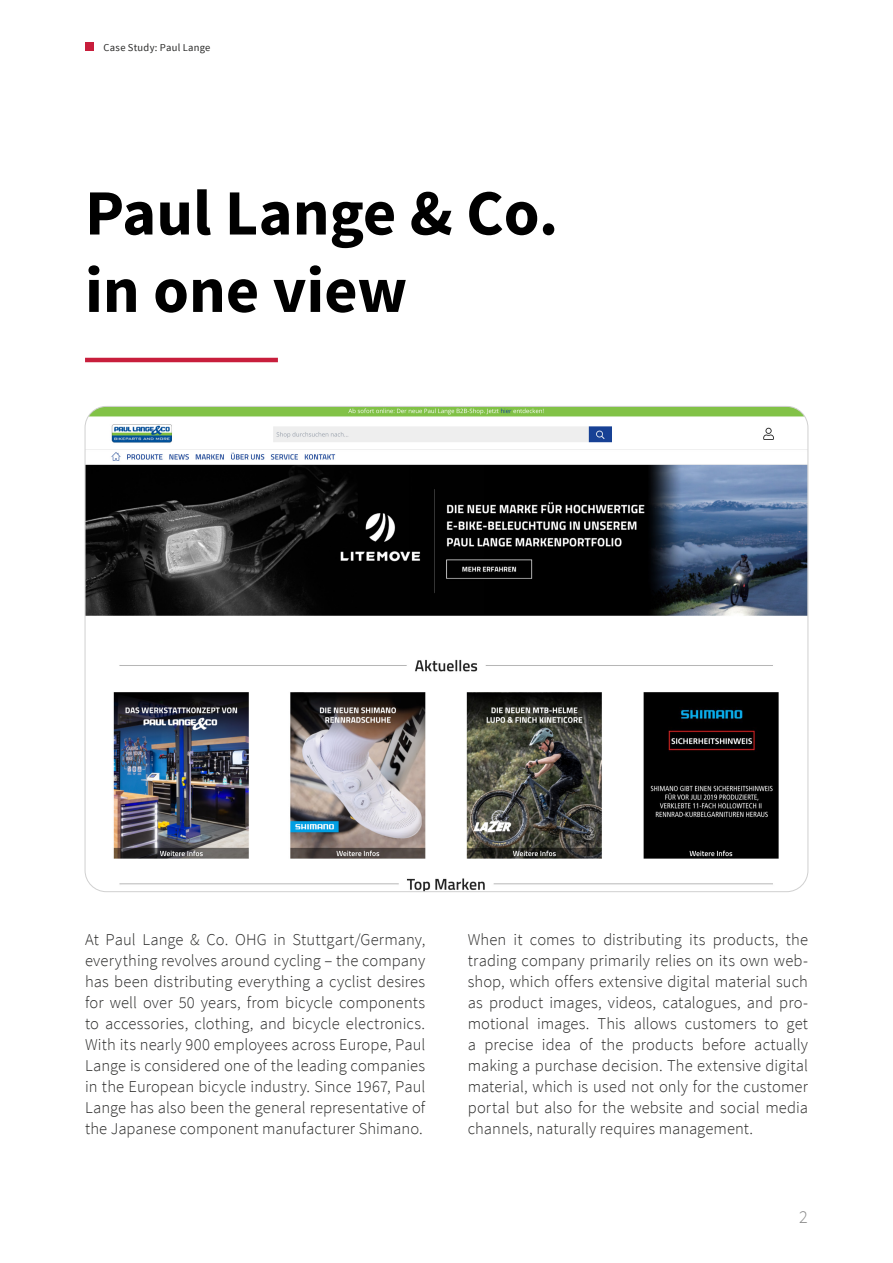
<style>
.page{position:relative;width:893px;height:1263px;background:#fff}
.page>*{position:absolute;margin:0;border:0;box-sizing:border-box;transform-origin:0 0}
.t1{font:700 64.5px/77.4px "Source Sans Pro";color:#000}
.t2{font:300 18px "Source Sans Pro";color:#878787}
.t3{font:300 16.5px/21px "Source Sans Pro";letter-spacing:.005em;color:#282827;text-align:justify}
.t4{font:10.5px "Source Sans Pro";letter-spacing:.025em;color:#282827}
</style>
<div class="page">
<div style="left:85px;top:43px;width:9px;height:8px;background:#c81e3c"></div>
<hr style="left:85px;top:358px;width:193px;height:4px;background:#c81e3c">
<img style="left:85px;top:406px;width:723px;height:486px">
<p class="t4" style="left:104px;top:41px;width:108px">Case Study: Paul Lange</p>
<h1 class="t1" style="left:85px;top:177px;width:475px">Paul Lange &amp; Co. in one view</h1>
<p class="t3" style="left:85px;top:929px;width:342px">At Paul Lange &amp; Co. OHG in Stuttgart/Germany, everything revolves around cycling – the company has been distributing everything a cyclist desires for well over 50 years, from bicycle components to accessories, clothing, and bicycle electronics.<br>With its nearly 900 employees across Europe, Paul Lange is considered one of the leading companies in the European bicycle industry. Since 1967, Paul Lange has also been the general representative of the Japanese component manufacturer Shimano.</p>
<p class="t3" style="left:468px;top:929px;width:342px">When it comes to distributing its products, the trading company primarily relies on its own web&shy;shop, which offers extensive digital material such as product images, videos, catalogues, and pro&shy;motional images. This allows customers to get a precise idea of the products before actually making a purchase decision. The extensive digital material, which is used not only for the customer portal but also for the website and social media channels, naturally requires management.</p>
<p class="t2" style="left:799px;top:1206px;width:10px">2</p>
</div>
